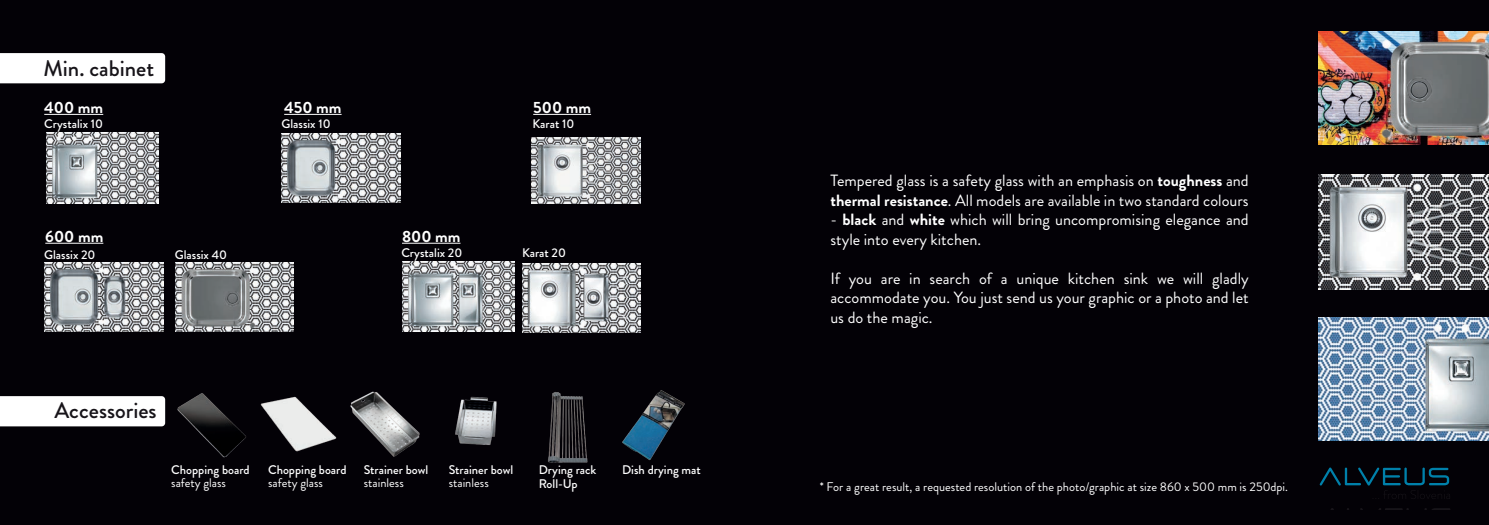
<style>
.page{position:relative;width:1489px;height:525px;background:#fff}
.page>*{position:absolute;margin:0;border:0;box-sizing:border-box;transform-origin:0 0}
.t1{font:500 22.5px "Brandon Grotesque";color:#171419}
.t2{font:16.25px/19.5px "Brandon Grotesque";color:#fff}
.t3{font:700 16.25px "Brandon Grotesque";color:#fff}
.t4{font:500 12.5px "Brandon Grotesque";color:#fff}
.t5{font:12.5px "Brandon Grotesque";color:#fff}
.s1{font-weight:700}
</style>
<div class="page">
<div style="left:0;top:0;width:1488px;height:524px;background:#030106"></div>
<div style="left:0;top:53px;width:165px;height:30px;background:#fff"></div>
<div style="left:0;top:396px;width:165px;height:30px;background:#fff"></div>
<svg style="left:1319px;top:467px;width:130px;height:32px"></svg>
<svg style="left:1331px;top:508px;width:119px;height:1px"></svg>
<img style="left:1318px;top:31px;width:170px;height:114px">
<img style="left:1318px;top:174px;width:170px;height:116px">
<img style="left:1318px;top:318px;width:170px;height:122px">
<img style="left:622px;top:390px;width:63px;height:70px">
<img style="left:548px;top:392px;width:40px;height:71px">
<img style="left:350px;top:391px;width:70px;height:66px">
<img style="left:177px;top:393px;width:69px;height:65px">
<img style="left:260px;top:396px;width:77px;height:56px">
<hr style="left:44px;top:114px;width:59px;height:1px;background:#fff">
<hr style="left:45px;top:243px;width:58px;height:1px;background:#fff">
<hr style="left:284px;top:114px;width:57px;height:1px;background:#fff">
<hr style="left:402px;top:243px;width:58px;height:1px;background:#fff">
<hr style="left:533px;top:114px;width:58px;height:1px;background:#fff">
<img style="left:403px;top:261px;width:112px;height:71px">
<img style="left:46px;top:133px;width:112px;height:70px">
<img style="left:531px;top:137px;width:109px;height:67px">
<img style="left:281px;top:133px;width:119px;height:69px">
<img style="left:44px;top:262px;width:119px;height:69px">
<img style="left:175px;top:262px;width:118px;height:69px">
<img style="left:522px;top:263px;width:118px;height:69px">
<img style="left:455px;top:396px;width:42px;height:49px">
<p class="t1" style="left:44px;top:52px;width:112px">Min. cabinet</p>
<p class="t3" style="left:44px;top:96px;width:60px">400 mm</p>
<p class="t3" style="left:284px;top:96px;width:59px">450 mm</p>
<p class="t3" style="left:533px;top:96px;width:59px">500 mm</p>
<p class="t4" style="left:44px;top:115px;width:60px">Crystalix 10</p>
<p class="t4" style="left:281px;top:115px;width:51px">Glassix 10</p>
<p class="t4" style="left:532px;top:115px;width:43px">Karat 10</p>
<p class="t3" style="left:45px;top:224px;width:60px">600 mm</p>
<p class="t3" style="left:402px;top:224px;width:60px">800 mm</p>
<p class="t4" style="left:44px;top:245px;width:53px">Glassix 20</p>
<p class="t4" style="left:401px;top:244px;width:62px">Crystalix 20</p>
<p class="t4" style="left:175px;top:245px;width:54px">Glassix 40</p>
<p class="t4" style="left:522px;top:244px;width:45px">Karat 20</p>
<p class="t1" style="left:55px;top:394px;width:104px">Accessories</p>
<p class="t4" style="left:171px;top:461px;width:80px">Chopping board</p>
<p class="t5" style="left:171px;top:473px;width:56px">safety glass</p>
<p class="t4" style="left:268px;top:461px;width:80px">Chopping board</p>
<p class="t5" style="left:268px;top:473px;width:56px">safety glass</p>
<p class="t4" style="left:364px;top:461px;width:66px">Strainer bowl</p>
<p class="t5" style="left:364px;top:473px;width:42px">stainless</p>
<p class="t4" style="left:448px;top:461px;width:66px">Strainer bowl</p>
<p class="t5" style="left:448px;top:473px;width:42px">stainless</p>
<p class="t4" style="left:538px;top:461px;width:59px">Drying rack</p>
<p class="t4" style="left:538px;top:475px;width:40px">Roll-Up</p>
<p class="t4" style="left:622px;top:461px;width:80px">Dish drying mat</p>
<p class="t2" style="left:830px;top:171px;width:420px">Tempered glass is a safety glass with an emphasis on <span class="s1">toughness</span> and <span class="s1">thermal resistance</span>. All models are available in two standard colours</p>
<p class="t2" style="left:830px;top:210px;width:420px">- <span class="s1">black</span> and <span class="s1">white</span> which will bring uncompromising elegance and style into every kitchen.</p>
<p class="t2" style="left:830px;top:268px;width:420px;text-align:justify">If you are in search of a unique kitchen sink we will gladly accommodate you. You just send us your graphic or a photo and let us do the magic.</p>
<p class="t5" style="left:819px;top:478px;width:470px">* For a great result, a requested resolution of the photo/graphic at size 860 x 500 mm is 250dpi.</p>
</div>
